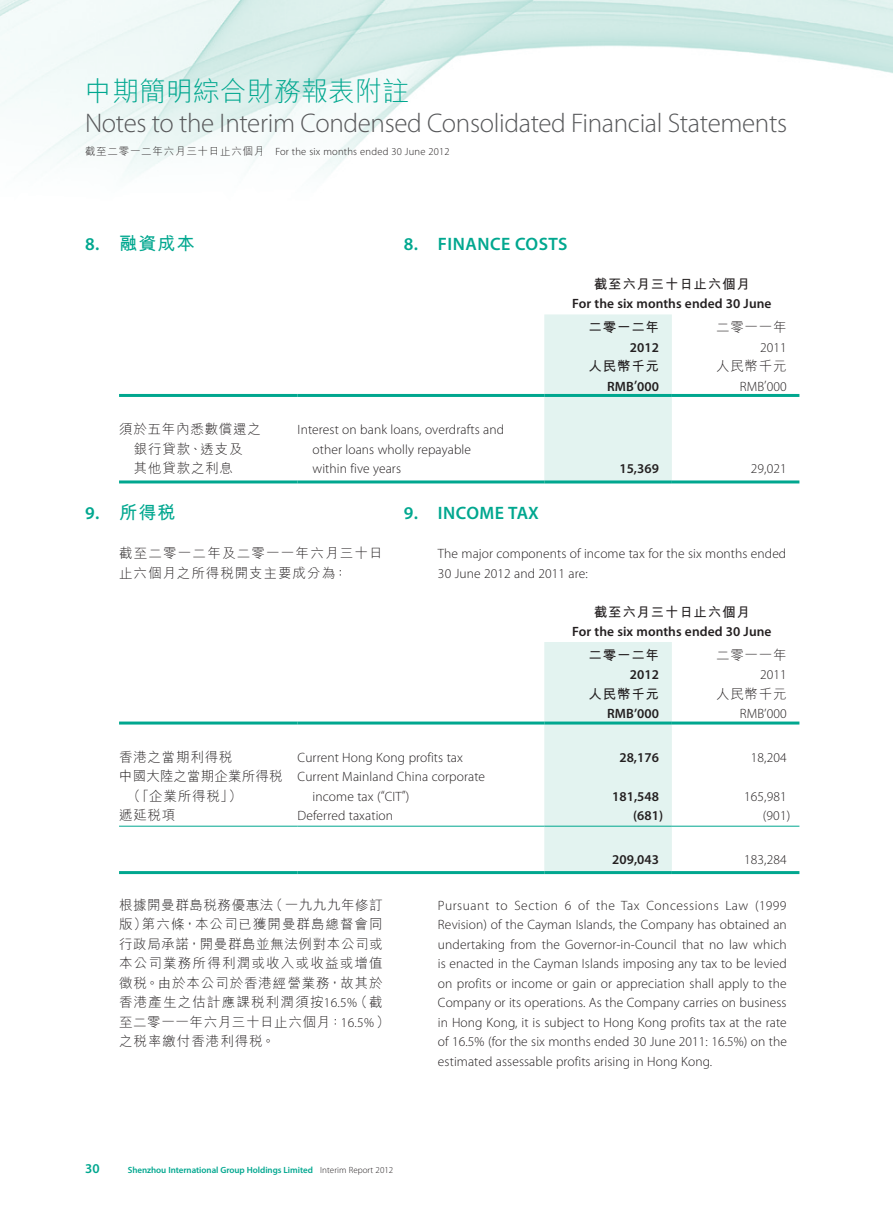
<style>
.page{position:relative;width:893px;height:1212px;background:#fff}
.page>*{position:absolute;margin:0;border:0;box-sizing:border-box;transform-origin:0 0}
.t1{font:300 27px "Myriad Pro";letter-spacing:-.015em;color:#57585a}
.t2{font:300 27px "M Hei HK";color:#00a78f}
.Heading_1{font:600 18px "Myriad Pro";letter-spacing:.025em;color:#00a78f}
.C_Heading_1{font:700 18px "M Hei HK";letter-spacing:.07em;color:#00a78f}
.Body_Text{font:300 13.5px/19.5px "Myriad Pro";letter-spacing:.005em;color:#231f20}
.C_Body_Text{font:300 13.5px/19.5px "M Hei HK";letter-spacing:.07em;color:#231f20}
.Body_Text-2{font:600 13.5px "Myriad Pro";letter-spacing:.005em;color:#231f20}
.Body_Text-3{font:300 13.5px/19.5px "M Hei HK";letter-spacing:.055em;color:#231f20}
.Body_Text-4{font:700 13.5px "M Hei HK";letter-spacing:.055em;color:#231f20}
.C_Body_Text-2{font:300 13.5px/19.5px "M Hei HK";letter-spacing:.09em;color:#231f20}
.Body_Text-5{font:300 13.5px/19.5px "M Hei HK";letter-spacing:.01em;color:#231f20}
.t3{font:600 13.5px "Myriad Pro";color:#00a78f}
.t4{font:300 10.5px "Myriad Pro";letter-spacing:.02em;color:#231f20}
.t5{font:600 9px "Myriad Pro";letter-spacing:-.005em;color:#00a78f}
.s1{font-family:"M Hei HK"}
.s2{font-family:"Myriad Pro";font-weight:600}
.s3{font-family:"Myriad Pro"}
.s4{font-weight:300;color:#231f20}
</style>
<div class="page">
<img style="left:0;top:0;width:893px;height:177px">
<div style="left:544px;top:314px;width:128px;height:166px;background:#e3f3f0"></div>
<hr style="left:119px;top:394px;width:179px;height:3px;background:#00a78f">
<hr style="left:298px;top:394px;width:246px;height:3px;background:#00a78f">
<hr style="left:544px;top:394px;width:128px;height:3px;background:#00a78f">
<hr style="left:672px;top:394px;width:127px;height:3px;background:#00a78f">
<hr style="left:119px;top:480px;width:179px;height:3px;background:#00a78f">
<hr style="left:298px;top:480px;width:246px;height:3px;background:#00a78f">
<hr style="left:544px;top:480px;width:128px;height:3px;background:#00a78f">
<hr style="left:672px;top:480px;width:127px;height:3px;background:#00a78f">
<div style="left:544px;top:642px;width:128px;height:229px;background:#e3f3f0"></div>
<hr style="left:119px;top:721px;width:179px;height:3px;background:#00a78f">
<hr style="left:298px;top:721px;width:246px;height:3px;background:#00a78f">
<hr style="left:544px;top:721px;width:128px;height:3px;background:#00a78f">
<hr style="left:672px;top:721px;width:127px;height:3px;background:#00a78f">
<hr style="left:119px;top:826px;width:179px;height:1px;background:#00a78f">
<hr style="left:298px;top:826px;width:246px;height:1px;background:#00a78f">
<hr style="left:544px;top:826px;width:128px;height:1px;background:#00a78f">
<hr style="left:672px;top:826px;width:127px;height:1px;background:#00a78f">
<hr style="left:119px;top:871px;width:179px;height:3px;background:#00a78f">
<hr style="left:298px;top:871px;width:246px;height:3px;background:#00a78f">
<hr style="left:544px;top:871px;width:128px;height:3px;background:#00a78f">
<hr style="left:672px;top:871px;width:127px;height:3px;background:#00a78f">
<h1 class="t2" style="left:85px;top:77px;width:325px">中期簡明綜合財務報表附註</h1>
<h1 class="t1" style="left:85px;top:107px;width:704px">Notes to the Interim Condensed Consolidated Financial Statements</h1>
<p class="t4" style="left:85px;top:146px;width:366px"><span class="s1">截至二零一二年六月三十日止六個月</span> For the six months ended 30 June 2012</p>
<p class="C_Heading_1" style="left:85px;top:230px;width:111px"><span class="s2">8.</span> 融資成本</p>
<p class="Heading_1" style="left:404px;top:232px;width:165px">8. FINANCE COSTS</p>
<p class="Body_Text-4" style="left:594px;top:274px;width:158px">截至六月三十日止六個月</p>
<p class="Body_Text-2" style="left:572px;top:295px;width:201px">For the six months ended 30 June</p>
<p class="Body_Text-4" style="left:589px;top:317px;width:72px">二零一二年</p>
<p class="Body_Text-3" style="left:716px;top:317px;width:72px">二零一一年</p>
<p class="Body_Text-2" style="left:630px;top:339px;width:31px">2012</p>
<p class="Body_Text" style="left:760px;top:337px;width:28px">2011</p>
<p class="Body_Text-4" style="left:589px;top:356px;width:72px">人民幣千元</p>
<p class="Body_Text-3" style="left:716px;top:356px;width:72px">人民幣千元</p>
<p class="Body_Text-2" style="left:607px;top:378px;width:54px">RMB’000</p>
<p class="Body_Text" style="left:740px;top:376px;width:48px">RMB’000</p>
<p class="Body_Text-3" style="left:134px;top:419px;width:129px;text-indent:-15px">須於五年內悉數償還之銀行貸款、透支及<br>其他貸款之利息</p>
<p class="Body_Text" style="left:313px;top:420px;width:193px;text-indent:-15px">Interest on bank loans, overdrafts and other loans wholly repayable within five years</p>
<p class="Body_Text-2" style="left:619px;top:460px;width:41px">15,369</p>
<p class="Body_Text" style="left:751px;top:459px;width:37px">29,021</p>
<p class="C_Heading_1" style="left:85px;top:499px;width:92px"><span class="s2">9.</span> 所得稅</p>
<p class="C_Body_Text-2" style="left:119px;top:543px;width:265px">截至二零一二年及二零一一年六月三十日止六個月之所得稅開支主要成分為：</p>
<p class="Heading_1" style="left:404px;top:501px;width:136px">9. INCOME TAX</p>
<p class="Body_Text" style="left:438px;top:544px;width:350px">The major components of income tax for the six months ended<br>30 June 2012 and 2011 are:</p>
<p class="Body_Text-4" style="left:594px;top:602px;width:158px">截至六月三十日止六個月</p>
<p class="Body_Text-2" style="left:572px;top:623px;width:201px">For the six months ended 30 June</p>
<p class="Body_Text-4" style="left:589px;top:645px;width:72px">二零一二年</p>
<p class="Body_Text-3" style="left:716px;top:645px;width:72px">二零一一年</p>
<p class="Body_Text-2" style="left:630px;top:666px;width:31px">2012</p>
<p class="Body_Text" style="left:760px;top:665px;width:28px">2011</p>
<p class="Body_Text-4" style="left:589px;top:684px;width:72px">人民幣千元</p>
<p class="Body_Text-3" style="left:716px;top:684px;width:72px">人民幣千元</p>
<p class="Body_Text-2" style="left:607px;top:705px;width:54px">RMB’000</p>
<p class="Body_Text" style="left:740px;top:704px;width:48px">RMB’000</p>
<p class="Body_Text-3" style="left:119px;top:747px;width:115px">香港之當期利得稅</p>
<p class="Body_Text" style="left:298px;top:747px;width:167px">Current Hong Kong profits tax</p>
<p class="Body_Text-2" style="left:619px;top:749px;width:41px">28,176</p>
<p class="Body_Text" style="left:751px;top:747px;width:37px">18,204</p>
<p class="Body_Text-5" style="left:127px;top:766px;width:157px;text-indent:-8px">中國大陸之當期企業所得稅（「企業所得稅」）</p>
<p class="Body_Text" style="left:313px;top:767px;width:174px;text-indent:-15px">Current Mainland China corporate income tax (“CIT”)</p>
<p class="Body_Text-2" style="left:612px;top:788px;width:49px">181,548</p>
<p class="Body_Text" style="left:744px;top:786px;width:44px">165,981</p>
<p class="Body_Text-3" style="left:119px;top:805px;width:58px">遞延稅項</p>
<p class="Body_Text" style="left:298px;top:806px;width:97px">Deferred taxation</p>
<p class="Body_Text-2" style="left:633px;top:807px;width:32px">(681)</p>
<p class="Body_Text" style="left:763px;top:806px;width:29px">(901)</p>
<p class="Body_Text-2" style="left:612px;top:851px;width:49px">209,043</p>
<p class="Body_Text" style="left:744px;top:849px;width:44px">183,284</p>
<p class="C_Body_Text" style="left:119px;top:895px;width:272px">根據開曼群島稅務優惠法（一九九九年修訂版）第六條，本公司已獲開曼群島總督會同行政局承諾，開曼群島並無法例對本公司或本公司業務所得利潤或收入或收益或增值徵稅。由於本公司於香港經營業務，故其於香港產生之估計應課稅利潤須按<span class="s3">16.5%</span>（截至二零一一年六月三十日止六個月：<span class="s3">16.5%</span>）之稅率繳付香港利得稅。</p>
<p class="Body_Text" style="left:438px;top:895px;width:350px;text-align:justify">Pursuant to Section 6 of the Tax Concessions Law (1999<br>Revision) of the Cayman Islands, the Company has obtained an undertaking from the Governor-in-Council that no law which is enacted in the Cayman Islands imposing any tax to be levied on profits or income or gain or appreciation shall apply to the Company or its operations. As the Company carries on business in Hong Kong, it is subject to Hong Kong profits tax at the rate of 16.5% (for the six months ended 30 June 2011: 16.5%) on the estimated assessable profits arising in Hong Kong.</p>
<p class="t3" style="left:85px;top:1160px;width:16px">30</p>
<p class="t5" style="left:128px;top:1164px;width:267px">Shenzhou International Group Holdings Limited <span class="s4">Interim Report 2012</span></p>
</div>
